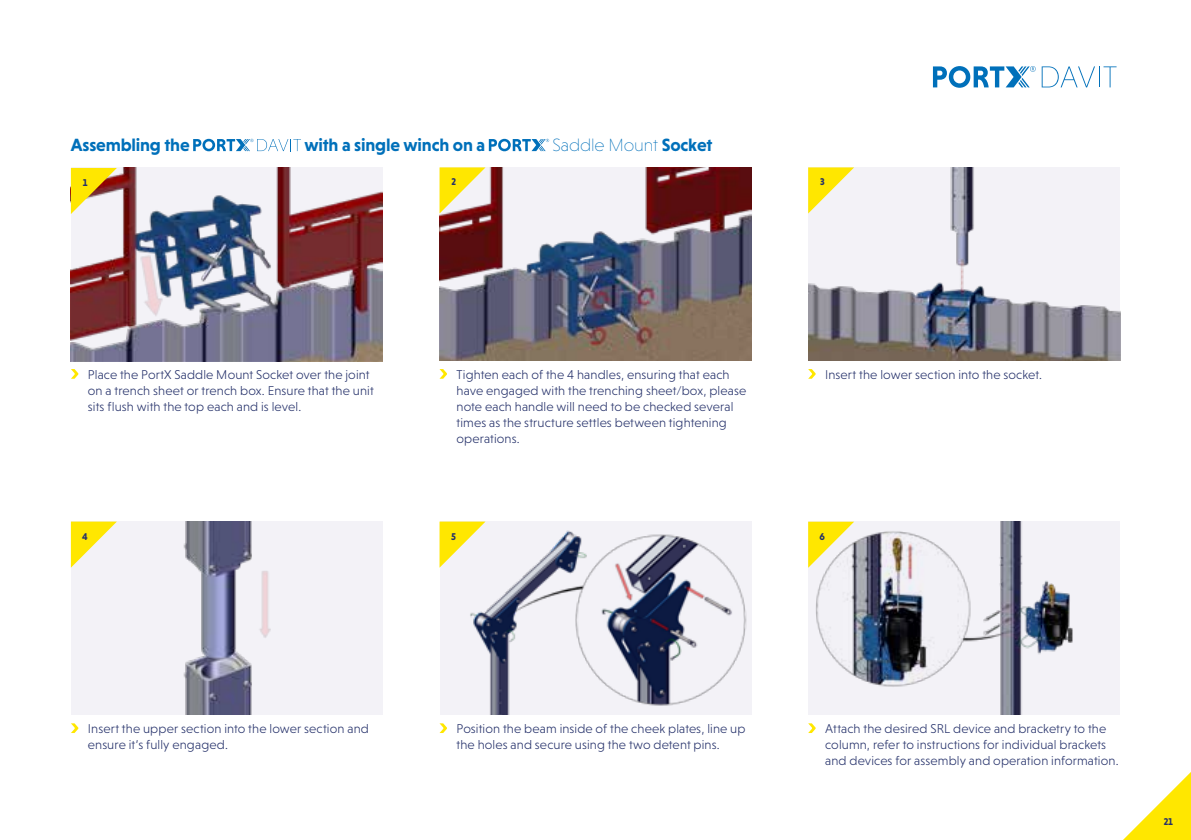
<style>
.page{position:relative;width:1191px;height:840px;background:#fff}
.page>*{position:absolute;margin:0;border:0;box-sizing:border-box;transform-origin:0 0}
.t1{font:700 18px "Niveau Grotesk";letter-spacing:-.01em;color:#0070ba}
.t2{font:200 18px "Niveau Grotesk";letter-spacing:-.01em;color:#0070ba}
.t3{font:300 13px/16px "Niveau Grotesk";letter-spacing:.01em;color:#25316a}
.t4{font:700 10px "Niveau Grotesk";color:#25316a}
.s1{font-weight:700}
</style>
<div class="page">
<svg style="left:1124px;top:772px;width:67px;height:67px"></svg>
<svg style="left:1041px;top:66px;width:75px;height:21px"></svg>
<svg style="left:933px;top:66px;width:102px;height:22px"></svg>
<img style="left:71px;top:168px;width:312px;height:193px">
<img style="left:439px;top:167px;width:312px;height:193px">
<img style="left:808px;top:167px;width:312px;height:193px">
<img style="left:71px;top:521px;width:312px;height:193px">
<div style="left:439px;top:521px;width:312px;height:193px;background:#f3f2f7"></div>
<img style="left:470px;top:521px;width:277px;height:193px">
<div style="left:808px;top:521px;width:312px;height:193px;background:#f3f2f7"></div>
<img style="left:808px;top:521px;width:265px;height:193px">
<svg style="left:71px;top:369px;width:7px;height:9px"></svg>
<svg style="left:439px;top:369px;width:8px;height:9px"></svg>
<svg style="left:808px;top:369px;width:7px;height:9px"></svg>
<svg style="left:71px;top:723px;width:7px;height:9px"></svg>
<svg style="left:439px;top:723px;width:8px;height:9px"></svg>
<svg style="left:808px;top:723px;width:7px;height:9px"></svg>
<svg style="left:71px;top:168px;width:46px;height:46px"></svg>
<svg style="left:439px;top:167px;width:46px;height:46px"></svg>
<svg style="left:808px;top:167px;width:46px;height:46px"></svg>
<svg style="left:71px;top:521px;width:46px;height:46px"></svg>
<svg style="left:439px;top:521px;width:46px;height:46px"></svg>
<svg style="left:808px;top:521px;width:46px;height:46px"></svg>
<svg style="left:193px;top:139px;width:108px;height:12px"></svg>
<svg style="left:489px;top:139px;width:60px;height:12px"></svg>
<h1 class="t1" style="left:71px;top:135px;width:120px">Assembling the</h1>
<h1 class="t1" style="left:304px;top:135px;width:182px">with a single winch on a</h1>
<h1 class="t2" style="left:552px;top:135px;width:161px">Saddle Mount <span class="s1">Socket</span></h1>
<p class="t4" style="left:83px;top:177px;width:6px">1</p>
<p class="t4" style="left:451px;top:176px;width:6px">2</p>
<p class="t4" style="left:820px;top:176px;width:6px">3</p>
<p class="t3" style="left:88px;top:366px;width:287px">Place the PortX Saddle Mount Socket over the joint on a trench sheet or trench box. Ensure that the unit sits flush with the top each and is level.</p>
<p class="t3" style="left:456px;top:366px;width:291px">Tighten each of the 4 handles, ensuring that each have engaged with the trenching sheet/box, please note each handle will need to be checked several times as the structure settles between tightening operations.</p>
<p class="t3" style="left:825px;top:366px;width:218px">Insert the lower section into the socket.</p>
<p class="t4" style="left:82px;top:530px;width:7px">4</p>
<p class="t4" style="left:451px;top:530px;width:6px">5</p>
<p class="t4" style="left:819px;top:530px;width:7px">6</p>
<p class="t3" style="left:88px;top:720px;width:282px">Insert the upper section into the lower section and ensure it’s fully engaged.</p>
<p class="t3" style="left:456px;top:720px;width:290px">Position the beam inside of the cheek plates, line up the holes and secure using the two detent pins.</p>
<p class="t3" style="left:825px;top:720px;width:295px">Attach the desired SRL device and bracketry to the column, refer to instructions for individual brackets and devices for assembly and operation information.</p>
<p class="t4" style="left:1163px;top:815px;width:11px">21</p>
</div>
